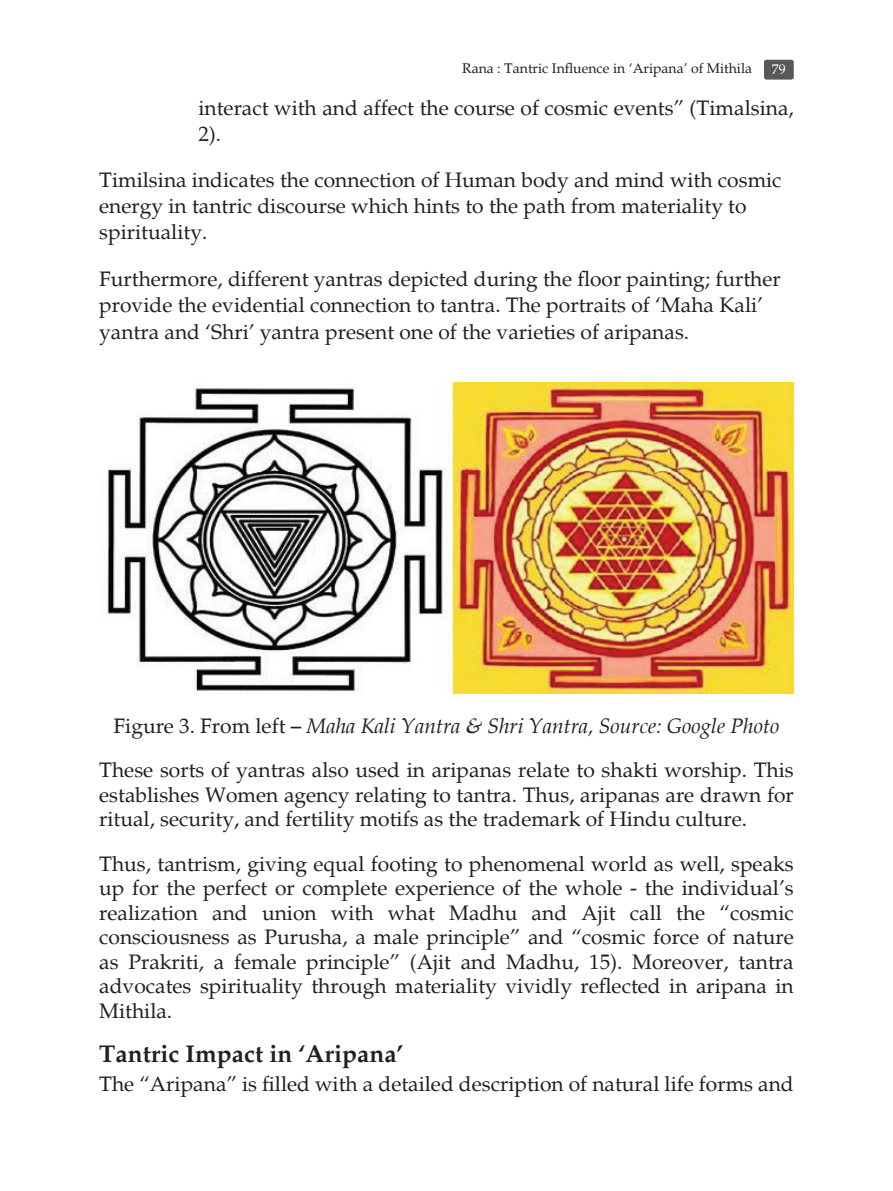
<style>
.page{position:relative;width:893px;height:1191px;background:#fff}
.page>*{position:absolute;margin:0;border:0;box-sizing:border-box;transform-origin:0 0}
.t1{font:700 24.5px "Palatino";color:#231f20}
.t2{font:21px/24.5px "Palatino";color:#231f20}
.t3{font:14px "Palatino";color:#231f20}
.t4{font:14px "Palatino";color:#fff}
.s1{font-style:italic}
</style>
<div class="page">
<div style="left:764px;top:60px;width:30px;height:20px;background:#57585a;border-radius:2px"></div>
<img style="left:107px;top:382px;width:687px;height:311px">
<p class="t3" style="left:462px;top:60px;width:291px">Rana : Tantric Influence in ‘Aripana’ of Mithila</p>
<p class="t4" style="left:772px;top:61px;width:15px">79</p>
<p class="t2" style="left:198px;top:95px;width:597px;line-height:26.2px">interact with and affect the course of cosmic events” (Timalsina,<br>2).</p>
<p class="t2" style="left:99px;top:167px;width:684px;line-height:26.2px">Timilsina indicates the connection of Human body and mind with cosmic energy in tantric discourse which hints to the path from materiality to spirituality.</p>
<p class="t2" style="left:99px;top:265px;width:683px;line-height:26.8px">Furthermore, different yantras depicted during the floor painting; further provide the evidential connection to tantra. The portraits of ‘Maha Kali’ yantra and ‘Shri’ yantra present one of the varieties of aripanas.</p>
<p class="t2" style="left:99px;top:704px;width:696px;line-height:44.3px;text-align:center">Figure 3. From left – <span class="s1">Maha Kali Yantra &amp; Shri Yantra, Source: Google Photo<br></span>These sorts of yantras also used in aripanas relate to shakti worship. This</p>
<p class="t2" style="left:99px;top:783px;width:696px">establishes Women agency relating to tantra. Thus, aripanas are drawn for ritual, security, and fertility motifs as the trademark of Hindu culture.</p>
<p class="t2" style="left:99px;top:851px;width:696px;text-align:justify">Thus, tantrism, giving equal footing to phenomenal world as well, speaks up for the perfect or complete experience of the whole - the individual’s realization and union with what Madhu and Ajit call the “cosmic consciousness as Purusha, a male principle” and “cosmic force of nature as Prakriti, a female principle” (Ajit and Madhu, 15). Moreover, tantra advocates spirituality through materiality vividly reflected in aripana in Mithila.</p>
<p class="t1" style="left:99px;top:1039px;width:306px">Tantric Impact in ‘Aripana’</p>
<p class="t2" style="left:99px;top:1072px;width:696px">The “Aripana” is filled with a detailed description of natural life forms and</p>
</div>
